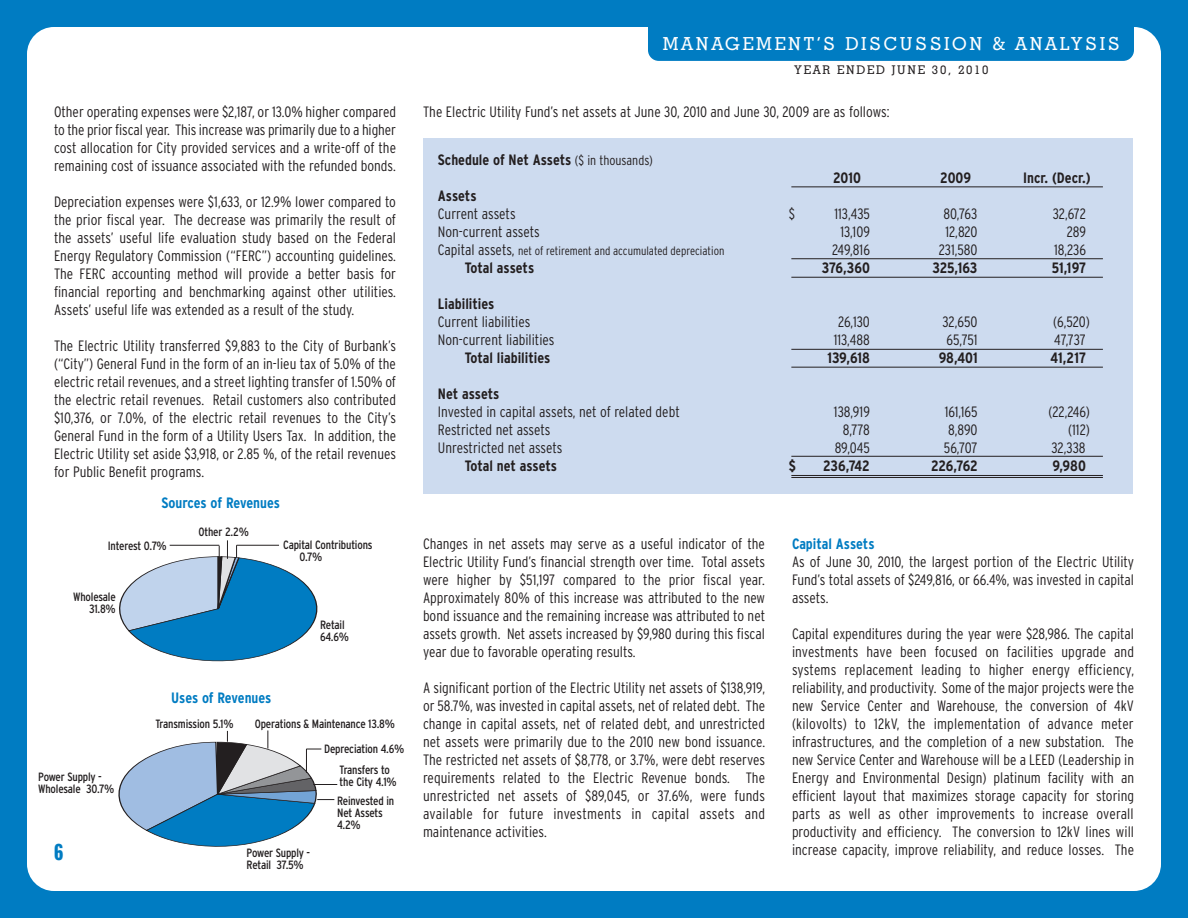
<style>
.page{position:relative;width:1188px;height:918px;background:#007cc2}
.page>*{position:absolute;margin:0;border:0;box-sizing:border-box;transform-origin:0 0}
.t1{font:24px "Geometric Slab 703 BT Xtra Bold Cond";color:#007cc2}
.t2{font:500 18px "Geometric Slab 703 BT";letter-spacing:.145em;color:#fff}
.t3{font:300 condensed 15px/18px "Interstate";color:#231f20;text-align:justify}
.t4{font:700 condensed 15px "Interstate";letter-spacing:-.005em;color:#231f20}
.t5{font:700 condensed 15px "Interstate";letter-spacing:-.005em;color:#007cc2}
.t6{font:condensed 12px/12px "Interstate";letter-spacing:-.015em;color:#231f20}
.t7{font:300 condensed 12px "Interstate";color:#231f20}
.t8{font:500 12px "Geometric Slab 703 BT";letter-spacing:.14em;color:#231f20}
.s1{color:#fff}
.s2{font-weight:300;font-size:13.5px}
.s3{font-size:15px}
</style>
<div class="page">
<div style="left:27px;top:27px;width:1134px;height:864px;background:#fff;border-radius:27px"></div>
<div style="left:648px;top:14px;width:486px;height:47px;background:#007cc2;border-radius:11px"></div>
<svg style="left:119px;top:540px;width:199px;height:122px"></svg>
<svg style="left:118px;top:731px;width:219px;height:115px"></svg>
<div style="left:423px;top:138px;width:710px;height:356px;background:#cddbef"></div>
<hr style="left:791px;top:187px;width:312px;height:1px;background:#231f20">
<hr style="left:791px;top:258px;width:312px;height:1px;background:#231f20">
<hr style="left:791px;top:277px;width:312px;height:1px;background:#231f20">
<hr style="left:791px;top:349px;width:312px;height:1px;background:#231f20">
<hr style="left:791px;top:367px;width:312px;height:1px;background:#231f20">
<hr style="left:791px;top:456px;width:312px;height:1px;background:#231f20">
<hr style="left:791px;top:475px;width:312px;height:1px;background:#231f20">
<hr style="left:791px;top:477px;width:312px;height:1px;background:#231f20">
<p class="t3" style="left:54px;top:103px;width:344px">Other operating expenses were $2,187, or 13.0% higher compared to the prior fiscal year. This increase was primarily due to a higher cost allocation for City provided services and a write-off of the remaining cost of issuance associated with the refunded bonds.</p>
<p class="t3" style="left:54px;top:193px;width:344px">Depreciation expenses were $1,633, or 12.9% lower compared to the prior fiscal year. The decrease was primarily the result of the assets’ useful life evaluation study based on the Federal Energy Regulatory Commission (“FERC”) accounting guidelines.<br>The FERC accounting method will provide a better basis for financial reporting and benchmarking against other utilities.<br>Assets’ useful life was extended as a result of the study.</p>
<p class="t3" style="left:54px;top:337px;width:344px">The Electric Utility transferred $9,883 to the City of Burbank’s (“City”) General Fund in the form of an in-lieu tax of 5.0% of the electric retail revenues, and a street lighting transfer of 1.50% of the electric retail revenues. Retail customers also contributed $10,376, or 7.0%, of the electric retail revenues to the City’s General Fund in the form of a Utility Users Tax. In addition, the Electric Utility set aside $3,918, or 2.85 %, of the retail revenues for Public Benefit programs.</p>
<p class="t5" style="left:162px;top:494px;width:120px">Sources of Revenues</p>
<p class="t6" style="left:108px;top:540px;width:61px">Interest 0.7%</p>
<p class="t6" style="left:73px;top:591px;width:44px;text-align:right">Wholesale<br>31.8%</p>
<p class="t6" style="left:199px;top:526px;width:52px">Other 2.2%</p>
<p class="t6" style="left:300px;top:539px;width:74px;text-indent:-16px">Capital Contributions<br>0.7%</p>
<p class="t6" style="left:320px;top:619px;width:31px">Retail<br>64.6%</p>
<p class="t5" style="left:171px;top:689px;width:102px">Uses of Revenues</p>
<p class="t6" style="left:156px;top:718px;width:80px">Transmission 5.1%</p>
<p class="t6" style="left:255px;top:718px;width:142px">Operations &amp; Maintenance 13.8%</p>
<p class="t6" style="left:324px;top:743px;width:82px">Depreciation 4.6%</p>
<p class="t6" style="left:38px;top:770px;width:78px">Power Supply -<br>Wholesale 30.7%</p>
<p class="t6" style="left:340px;top:764px;width:59px">Transfers to the City 4.1%</p>
<h1 class="t1" style="left:54px;top:843px;width:17px">6<span class="s1">2</span></h1>
<p class="t6" style="left:247px;top:847px;width:65px">Power Supply -<br>Retail 37.5%</p>
<p class="t6" style="left:337px;top:795px;width:59px">Reinvested in<br>Net Assets<br>4.2%</p>
<p class="t2" style="left:663px;top:37px;width:458px">MANAGEMENT’S DISCUSSION &amp; ANALYSIS</p>
<p class="t8" style="left:794px;top:66px;width:196px">YEAR ENDED JUNE 30, 2010</p>
<p class="t3" style="left:423px;top:103px;width:468px">The Electric Utility Fund’s net assets at June 30, 2010 and June 30, 2009 are as follows:</p>
<p class="t4" style="left:438px;top:151px;width:216px">Schedule of Net Assets <span class="s2">($ in thousands)</span></p>
<p class="t4" style="left:833px;top:169px;width:29px">2010</p>
<p class="t4" style="left:940px;top:169px;width:32px">2009</p>
<p class="t4" style="left:1023px;top:169px;width:69px">Incr. (Decr.)</p>
<p class="t4" style="left:438px;top:187px;width:40px">Assets</p>
<p class="t3" style="left:438px;top:205px;width:79px">Current assets</p>
<p class="t3" style="left:789px;top:205px;width:8px">$</p>
<p class="t3" style="left:834px;top:205px;width:37px">113,435</p>
<p class="t3" style="left:943px;top:205px;width:35px">80,763</p>
<p class="t3" style="left:1053px;top:205px;width:35px">32,672</p>
<p class="t3" style="left:438px;top:223px;width:103px">Non-current assets</p>
<p class="t3" style="left:840px;top:223px;width:31px">13,109</p>
<p class="t3" style="left:945px;top:223px;width:34px">12,820</p>
<p class="t3" style="left:1067px;top:223px;width:20px">289</p>
<p class="t7" style="left:438px;top:244px;width:288px"><span class="s3">Capital assets,</span> net of retirement and accumulated depreciation</p>
<p class="t3" style="left:832px;top:241px;width:39px">249,816</p>
<p class="t3" style="left:939px;top:241px;width:40px">231,580</p>
<p class="t3" style="left:1054px;top:241px;width:33px">18,236</p>
<p class="t4" style="left:465px;top:259px;width:71px">Total assets</p>
<p class="t4" style="left:822px;top:259px;width:50px">376,360</p>
<p class="t4" style="left:933px;top:259px;width:47px">325,163</p>
<p class="t4" style="left:1052px;top:259px;width:36px">51,197</p>
<p class="t4" style="left:438px;top:295px;width:58px">Liabilities</p>
<p class="t3" style="left:438px;top:313px;width:94px">Current liabilities</p>
<p class="t3" style="left:838px;top:313px;width:33px">26,130</p>
<p class="t3" style="left:943px;top:313px;width:37px">32,650</p>
<p class="t3" style="left:1053px;top:313px;width:38px">(6,520)</p>
<p class="t3" style="left:438px;top:331px;width:118px">Non-current liabilities</p>
<p class="t3" style="left:834px;top:331px;width:38px">113,488</p>
<p class="t3" style="left:947px;top:331px;width:32px">65,751</p>
<p class="t3" style="left:1054px;top:331px;width:33px">47,737</p>
<p class="t4" style="left:465px;top:349px;width:87px">Total liabilities</p>
<p class="t4" style="left:827px;top:349px;width:44px">139,618</p>
<p class="t4" style="left:939px;top:349px;width:41px">98,401</p>
<p class="t4" style="left:1051px;top:349px;width:37px">41,217</p>
<p class="t4" style="left:438px;top:385px;width:63px">Net assets</p>
<p class="t3" style="left:438px;top:403px;width:243px">Invested in capital assets, net of related debt</p>
<p class="t3" style="left:834px;top:403px;width:37px">138,919</p>
<p class="t3" style="left:945px;top:403px;width:34px">161,165</p>
<p class="t3" style="left:1048px;top:403px;width:43px">(22,246)</p>
<p class="t3" style="left:438px;top:421px;width:114px">Restricted net assets</p>
<p class="t3" style="left:843px;top:421px;width:29px">8,778</p>
<p class="t3" style="left:948px;top:421px;width:31px">8,890</p>
<p class="t3" style="left:1068px;top:421px;width:23px">(112)</p>
<p class="t3" style="left:438px;top:439px;width:126px">Unrestricted net assets</p>
<p class="t3" style="left:835px;top:439px;width:37px">89,045</p>
<p class="t3" style="left:944px;top:439px;width:35px">56,707</p>
<p class="t3" style="left:1051px;top:439px;width:36px">32,338</p>
<p class="t4" style="left:465px;top:457px;width:94px">Total net assets</p>
<p class="t4" style="left:789px;top:457px;width:9px">$</p>
<p class="t4" style="left:823px;top:457px;width:48px">236,742</p>
<p class="t4" style="left:931px;top:457px;width:48px">226,762</p>
<p class="t4" style="left:1052px;top:457px;width:35px">9,980</p>
<p class="t3" style="left:423px;top:535px;width:344px">Changes in net assets may serve as a useful indicator of the Electric Utility Fund’s financial strength over time. Total assets were higher by $51,197 compared to the prior fiscal year.<br>Approximately 80% of this increase was attributed to the new bond issuance and the remaining increase was attributed to net assets growth. Net assets increased by $9,980 during this fiscal year due to favorable operating results.</p>
<p class="t3" style="left:423px;top:679px;width:344px">A significant portion of the Electric Utility net assets of $138,919, or 58.7%, was invested in capital assets, net of related debt. The change in capital assets, net of related debt, and unrestricted net assets were primarily due to the 2010 new bond issuance.<br>The restricted net assets of $8,778, or 3.7%, were debt reserves requirements related to the Electric Revenue bonds. The unrestricted net assets of $89,045, or 37.6%, were funds available for future investments in capital assets and maintenance activities.</p>
<p class="t5" style="left:792px;top:535px;width:84px">Capital Assets</p>
<p class="t3" style="left:792px;top:553px;width:344px">As of June 30, 2010, the largest portion of the Electric Utility Fund’s total assets of $249,816, or 66.4%, was invested in capital assets.</p>
<p class="t3" style="left:792px;top:625px;width:344px">Capital expenditures during the year were $28,986. The capital investments have been focused on facilities upgrade and systems replacement leading to higher energy efficiency, reliability, and productivity. Some of the major projects were the new Service Center and Warehouse, the conversion of 4kV (kilovolts) to 12kV, the implementation of advance meter infrastructures, and the completion of a new substation. The new Service Center and Warehouse will be a LEED (Leadership in Energy and Environmental Design) platinum facility with an efficient layout that maximizes storage capacity for storing parts as well as other improvements to increase overall productivity and efficiency. The conversion to 12kV lines will increase capacity, improve reliability, and reduce losses. The</p>
</div>
